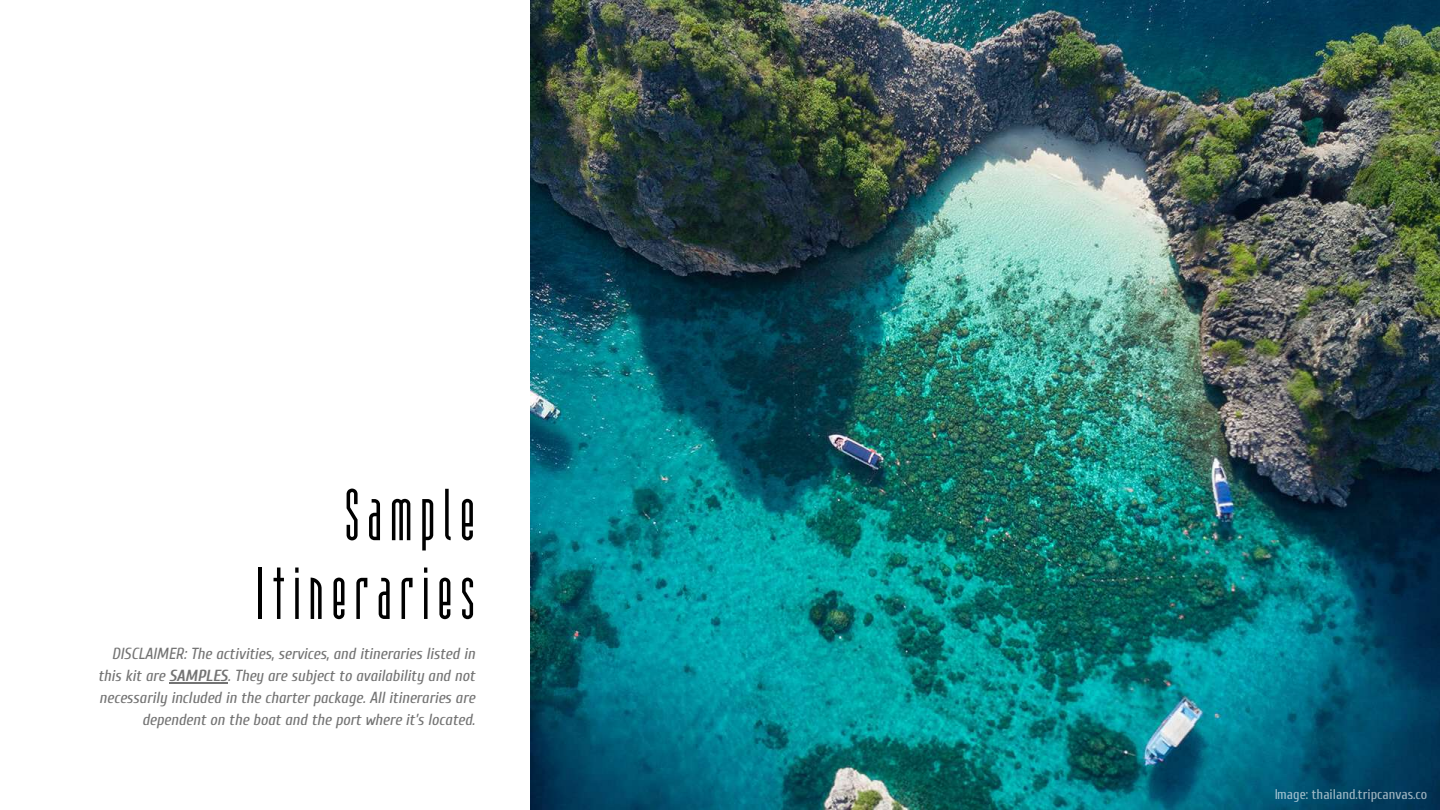
<style>
.page{position:relative;width:1440px;height:810px;background:#fff}
.page>*{position:absolute;margin:0;border:0;box-sizing:border-box;transform-origin:0 0}
.t1{font:72px/78.8px "Marapfhont";letter-spacing:.11em;color:#000;text-align:right}
.t2{font:italic 16px/21.8px "Cuprum";color:#737373;text-align:right}
.t3{font:14px "Cuprum";color:#fff}
.s1{font-weight:700}
</style>
<div class="page">
<img style="left:531px;top:0;width:909px;height:810px">
<hr style="left:169px;top:683px;width:59px;height:1px;background:#737373">
<h1 class="t1" style="left:257px;top:475px;width:220px">Sample<br>Itineraries</h1>
<p class="t2" style="left:98px;top:643px;width:378px">DISCLAIMER: The activities, services, and itineraries listed in this kit are <span class="s1">SAMPLES</span>. They are subject to availability and not necessarily included in the charter package. All itineraries are dependent on the boat and the port where it’s located.</p>
<p class="t3" style="left:1274px;top:786px;width:155px">Image: thailand.tripcanvas.co</p>
</div>
